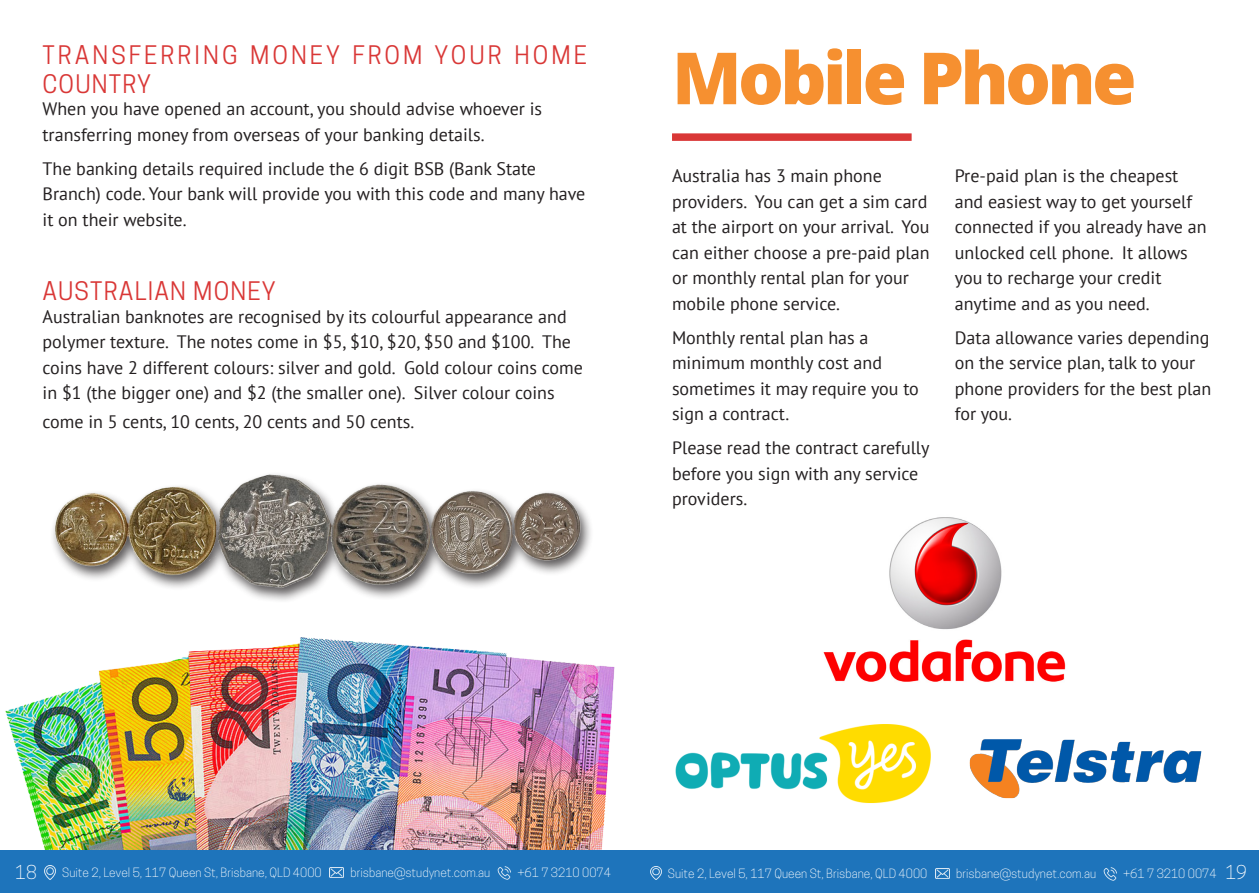
<style>
.page{position:relative;width:1259px;height:893px;background:#fff}
.page>*{position:absolute;margin:0;border:0;box-sizing:border-box;transform-origin:0 0}
.t1{font:800 72px "Open Sans";letter-spacing:-.05em;color:#f69030}
.t2{font:24px/28.8px "Cooper Hewitt";letter-spacing:.115em;color:#d93736}
.t3{font:24px "Cooper Hewitt";letter-spacing:.05em;color:#d93736}
.body{font:18px/25.5px "PT Sans";color:#231f20}
.t4{font:300 18px "Cooper Hewitt";color:#fff}
.t5{font:300 12px "Cooper Hewitt";color:#fff}
.s1{font-size:18px}
</style>
<div class="page">
<img style="left:1px;top:637px;width:629px;height:214px">
<img style="left:52px;top:474px;width:535px;height:123px">
<img style="left:823px;top:517px;width:243px;height:165px">
<img style="left:675px;top:724px;width:256px;height:79px">
<img style="left:969px;top:739px;width:233px;height:60px">
<div style="left:672px;top:133px;width:239px;height:8px;background:#d93736"></div>
<div style="left:0;top:851px;width:1258px;height:42px;background:#1e74bb"></div>
<svg style="left:45px;top:866px;width:11px;height:13px"></svg>
<img style="left:330px;top:867px;width:14px;height:11px">
<img style="left:497px;top:866px;width:14px;height:14px">
<svg style="left:650px;top:867px;width:11px;height:13px"></svg>
<img style="left:935px;top:868px;width:14px;height:11px">
<img style="left:1103px;top:867px;width:14px;height:14px">
<p class="t2" style="left:43px;top:41px;width:546px">TRANSFERRING MONEY FROM YOUR HOME<br>COUNTRY</p>
<p class="body" style="left:43px;top:96px;width:501px">When you have opened an account, you should advise whoever is transferring money from overseas of your banking details.</p>
<p class="body" style="left:43px;top:155px;width:544px">The banking details required include the 6 digit BSB (Bank State<br>Branch) code. Your bank will provide you with this code and many have it on their website.</p>
<p class="t3" style="left:43px;top:277px;width:235px">AUSTRALIAN MONEY</p>
<p class="body" style="left:43px;top:303px;width:542px">Australian banknotes are recognised by its colourful appearance and polymer texture. The notes come in $5, $10, $20, $50 and $100. The coins have 2 different colours: silver and gold. Gold colour coins come in $1 (the bigger one) and $2 (the smaller one). Silver colour coins</p>
<p class="body" style="left:43px;top:408px;width:373px">come in 5 cents, 10 cents, 20 cents and 50 cents.</p>
<p class="t1" style="left:672px;top:23px;width:466px">Mobile Phone</p>
<p class="body" style="left:672px;top:163px;width:259px">Australia has 3 main phone providers. You can get a sim card at the airport on your arrival. You can either choose a pre-paid plan or monthly rental plan for your mobile phone service.</p>
<p class="body" style="left:672px;top:324px;width:248px">Monthly rental plan has a minimum monthly cost and sometimes it may require you to sign a contract.</p>
<p class="body" style="left:672px;top:435px;width:259px">Please read the contract carefully before you sign with any service providers.</p>
<p class="body" style="left:955px;top:163px;width:253px">Pre-paid plan is the cheapest and easiest way to get yourself connected if you already have an unlocked cell phone. It allows you to recharge your credit anytime and as you need.</p>
<p class="body" style="left:955px;top:324px;width:258px">Data allowance varies depending on the service plan, talk to your phone providers for the best plan for you.</p>
<p class="t4" style="left:15px;top:862px;width:23px">18</p>
<p class="t5" style="left:62px;top:865px;width:261px">Suite 2, Level 5, 117 Queen St, Brisbane, QLD 4000</p>
<p class="t5" style="left:350px;top:865px;width:141px">brisbane@studynet.com.au</p>
<p class="t5" style="left:517px;top:865px;width:95px">+61 7 3210 0074</p>
<p class="t5" style="left:668px;top:866px;width:261px">Suite 2, Level 5, 117 Queen St, Brisbane, QLD 4000</p>
<p class="t5" style="left:956px;top:866px;width:141px">brisbane@studynet.com.au</p>
<p class="t5" style="left:1123px;top:866px;width:125px">+61 7 3210 0074 <span class="s1">19</span></p>
</div>
